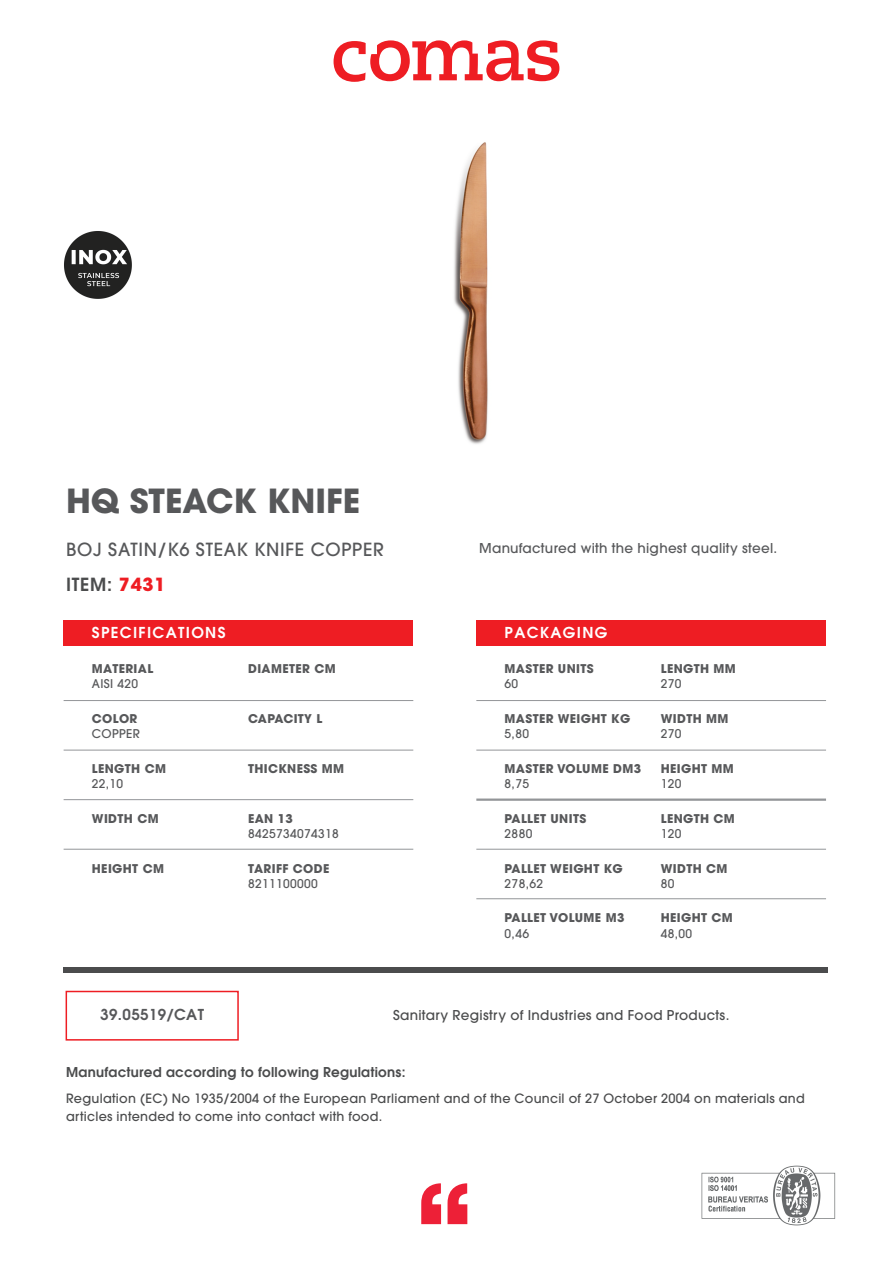
<style>
.page{position:relative;width:893px;height:1263px;background:#fff}
.page>*{position:absolute;margin:0;border:0;box-sizing:border-box;transform-origin:0 0}
.t1{font:700 33px "Avant Garde";color:#57585a}
.t2{font:500 18px "Avant Garde";letter-spacing:.04em;color:#57585a}
.t3{font:600 18px "Avant Garde";color:#4b4c4d}
.t4{font:600 15px "Avant Garde";letter-spacing:.09em;color:#fff}
.t5{font:600 15px "Avant Garde";letter-spacing:.03em;color:#57585a}
.t6{font:500 13.5px "Avant Garde";letter-spacing:.02em;color:#4b4c4d}
.t7{font:600 13.5px "Avant Garde";letter-spacing:.02em;color:#4b4c4d}
.t8{font:500 13.5px "Avant Garde";letter-spacing:.02em;color:#57585a}
.t9{font:500 12.75px/18px "Avant Garde";letter-spacing:.02em;color:#4b4c4d}
.t10{font:700 12px "Avant Garde";letter-spacing:.03em;color:#57585a}
.t11{font:500 12px "Avant Garde";letter-spacing:.03em;color:#57585a}
.s1{font-weight:700;color:#ee1d23}
</style>
<div class="page">
<svg style="left:421px;top:1183px;width:20px;height:41px"></svg>
<svg style="left:448px;top:1183px;width:19px;height:41px"></svg>
<svg style="left:334px;top:40px;width:225px;height:42px"></svg>
<div style="left:64px;top:620px;width:349px;height:25px;background:#ee1d23"></div>
<div style="left:64px;top:967px;width:764px;height:6px;background:#4b4c4d"></div>
<hr style="left:64px;top:700px;width:349px;height:1px;background:#939598">
<hr style="left:64px;top:750px;width:349px;height:1px;background:#939598">
<hr style="left:64px;top:799px;width:349px;height:1px;background:#939598">
<hr style="left:64px;top:849px;width:349px;height:1px;background:#939598">
<div style="left:476px;top:620px;width:350px;height:25px;background:#ee1d23"></div>
<hr style="left:476px;top:700px;width:350px;height:1px;background:#939598">
<hr style="left:476px;top:750px;width:350px;height:1px;background:#939598">
<hr style="left:476px;top:798px;width:350px;height:3px;background:#939598">
<hr style="left:476px;top:849px;width:350px;height:1px;background:#939598">
<hr style="left:476px;top:898px;width:350px;height:1px;background:#939598">
<div style="left:66px;top:991px;width:173px;height:49px;border:2px solid #ee1d23"></div>
<img style="left:701px;top:1165px;width:135px;height:61px">
<img style="left:454px;top:142px;width:34px;height:302px">
<img style="left:64px;top:231px;width:68px;height:68px">
<h1 class="t1" style="left:66px;top:480px;width:296px">HQ STEACK KNIFE</h1>
<h2 class="t2" style="left:66px;top:538px;width:319px">BOJ SATIN/K6 STEAK KNIFE COPPER</h2>
<p class="t8" style="left:479px;top:539px;width:300px">Manufactured with the highest quality steel.</p>
<h2 class="t3" style="left:66px;top:572px;width:101px">ITEM: <span class="s1">7431</span></h2>
<p class="t4" style="left:92px;top:623px;width:135px">SPECIFICATIONS</p>
<p class="t10" style="left:92px;top:661px;width:63px">MATERIAL</p>
<p class="t11" style="left:92px;top:677px;width:48px">AISI 420</p>
<p class="t4" style="left:505px;top:623px;width:104px">PACKAGING</p>
<p class="t10" style="left:505px;top:661px;width:91px">MASTER UNITS</p>
<p class="t11" style="left:505px;top:677px;width:15px">60</p>
<p class="t10" style="left:505px;top:711px;width:127px">MASTER WEIGHT KG</p>
<p class="t11" style="left:505px;top:726px;width:26px">5,80</p>
<p class="t10" style="left:661px;top:661px;width:77px">LENGTH MM</p>
<p class="t11" style="left:661px;top:677px;width:22px">270</p>
<p class="t10" style="left:661px;top:711px;width:69px">WIDTH MM</p>
<p class="t11" style="left:661px;top:726px;width:22px">270</p>
<p class="t10" style="left:661px;top:761px;width:75px">HEIGHT MM</p>
<p class="t11" style="left:661px;top:776px;width:22px">120</p>
<p class="t10" style="left:248px;top:661px;width:89px">DIAMETER CM</p>
<p class="t10" style="left:92px;top:711px;width:47px">COLOR</p>
<p class="t11" style="left:92px;top:726px;width:50px">COPPER</p>
<p class="t10" style="left:248px;top:711px;width:76px">CAPACITY L</p>
<p class="t10" style="left:505px;top:761px;width:138px">MASTER VOLUME DM3</p>
<p class="t11" style="left:505px;top:776px;width:26px">8,75</p>
<p class="t10" style="left:505px;top:810px;width:83px">PALLET UNITS</p>
<p class="t11" style="left:505px;top:826px;width:29px">2880</p>
<p class="t10" style="left:92px;top:761px;width:76px">LENGTH CM</p>
<p class="t11" style="left:92px;top:776px;width:33px">22,10</p>
<p class="t10" style="left:92px;top:810px;width:68px">WIDTH CM</p>
<p class="t10" style="left:248px;top:761px;width:98px">THICKNESS MM</p>
<p class="t10" style="left:661px;top:810px;width:76px">LENGTH CM</p>
<p class="t11" style="left:661px;top:826px;width:22px">120</p>
<p class="t10" style="left:248px;top:810px;width:46px">EAN 13</p>
<p class="t11" style="left:248px;top:826px;width:92px">8425734074318</p>
<p class="t10" style="left:92px;top:860px;width:74px">HEIGHT CM</p>
<p class="t10" style="left:248px;top:860px;width:83px">TARIFF CODE</p>
<p class="t11" style="left:248px;top:876px;width:71px">8211100000</p>
<p class="t5" style="left:100px;top:1005px;width:105px">39.05519/CAT</p>
<p class="t10" style="left:505px;top:860px;width:120px">PALLET WEIGHT KG</p>
<p class="t11" style="left:505px;top:876px;width:40px">278,62</p>
<p class="t10" style="left:505px;top:910px;width:121px">PALLET VOLUME M3</p>
<p class="t11" style="left:505px;top:926px;width:26px">0,46</p>
<p class="t10" style="left:661px;top:860px;width:68px">WIDTH CM</p>
<p class="t11" style="left:661px;top:876px;width:15px">80</p>
<p class="t10" style="left:661px;top:910px;width:74px">HEIGHT CM</p>
<p class="t11" style="left:661px;top:926px;width:33px">48,00</p>
<p class="t6" style="left:393px;top:1007px;width:338px">Sanitary Registry of Industries and Food Products.</p>
<p class="t7" style="left:66px;top:1063px;width:341px">Manufactured according to following Regulations:</p>
<p class="t9" style="left:66px;top:1090px;width:740px">Regulation (EC) No 1935/2004 of the European Parliament and of the Council of 27 October 2004 on materials and articles intended to come into contact with food.</p>
</div>
